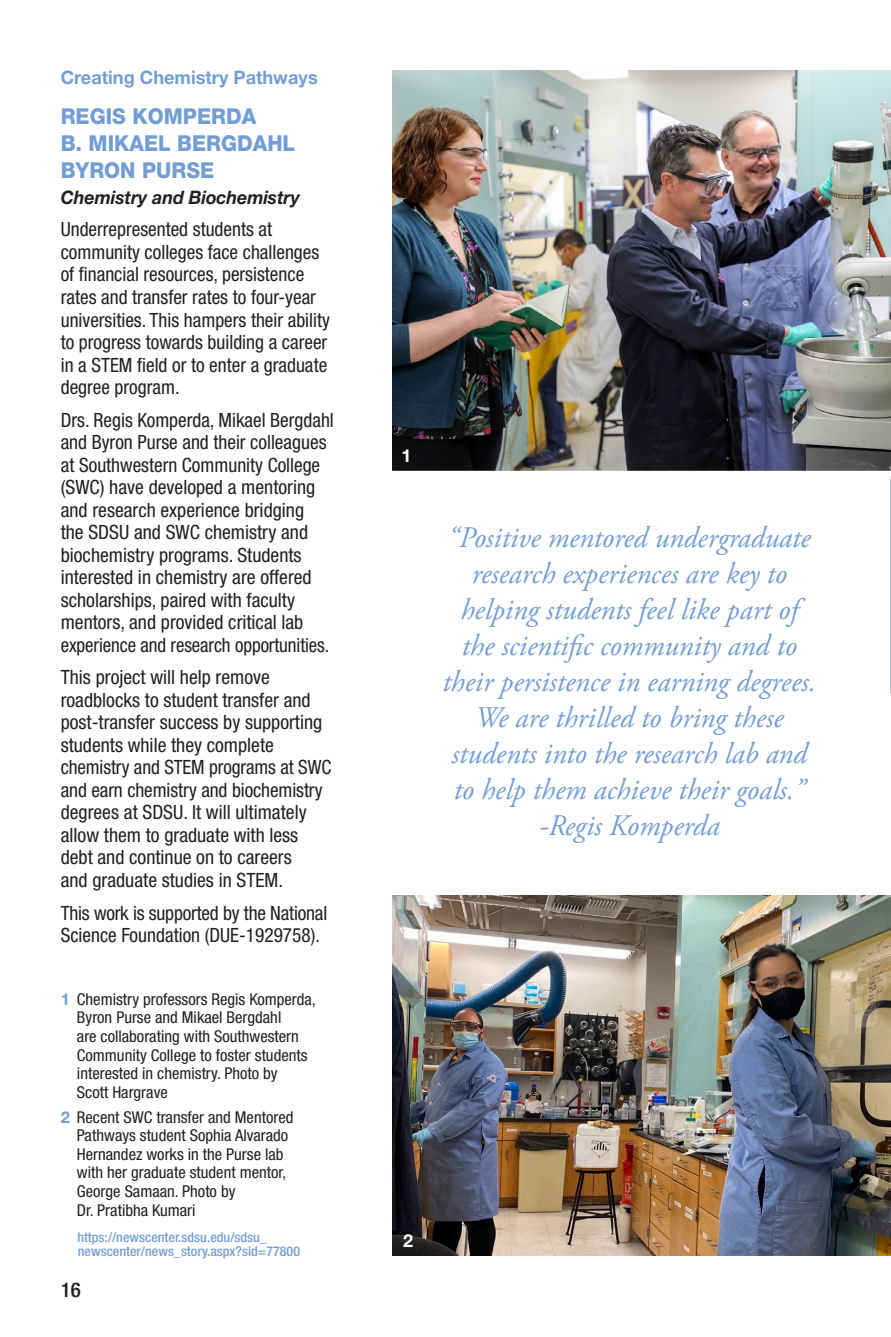
<style>
.page{position:relative;width:891px;height:1337px;background:#fff}
.page>*{position:absolute;margin:0;border:0;box-sizing:border-box;transform-origin:0 0}
.Quote_2018{font:italic 29.7px/36px "Adobe Garamond Pro";color:#739ed3;text-align:center}
.h2__Name{font:800 22.05px/27px "Helvetica Neue LT Std";color:#739ed3;scale:.94 1}
.t1{font:500 condensed 20.25px "Helvetica Neue LT Std";color:#231f20}
.p__Body_Text{font:condensed 19.8px/22.5px "Helvetica Neue LT Std";color:#231f20}
.h1__Eyebrow{font:700 18.45px "Helvetica Neue LT Std";color:#739ed3}
.h3__Field_of_Study{font:italic 700 18.45px "Helvetica Neue LT Std";letter-spacing:-.005em;color:#231f20;scale:.96 1}
.t2{font:700 18px "Helvetica Neue LT Std";color:#fff}
.p2_Captions{font:condensed 16.2px/18.7px "Helvetica Neue LT Std";color:#231f20}
.p5_websites{font:500 condensed 13.5px/13.5px "Helvetica Neue LT Std";color:#739ed3;scale:1.04 1}
.s1{font-weight:700;font-stretch:normal;color:#739ed3}
</style>
<div class="page">
<hr style="left:890px;top:71px;width:1px;height:622px;background:#a8bfe2">
<img style="left:393px;top:71px;width:498px;height:400px">
<img style="left:393px;top:895px;width:498px;height:361px">
<div style="left:377px;top:471px;width:514px;height:7px;background:#fff"></div>
<p class="h1__Eyebrow" style="left:61px;top:66px;width:259px">Creating Chemistry Pathways</p>
<p class="h2__Name" style="left:61px;top:103px;width:251px">REGIS KOMPERDA<br>B. MIKAEL BERGDAHL<br>BYRON PURSE</p>
<p class="h3__Field_of_Study" style="left:61px;top:186px;width:251px">Chemistry and Biochemistry</p>
<p class="p__Body_Text" style="left:61px;top:218px;width:271px">Underrepresented students at community colleges face challenges of financial resources, persistence rates and transfer rates to four-year universities. This hampers their ability to progress towards building a career in a STEM field or to enter a graduate degree program.</p>
<p class="p__Body_Text" style="left:61px;top:408px;width:275px">Drs. Regis Komperda, Mikael Bergdahl and Byron Purse and their colleagues at Southwestern Community College (SWC) have developed a mentoring and research experience bridging<br>the SDSU and SWC chemistry and biochemistry programs. Students interested in chemistry are offered scholarships, paired with faculty mentors, and provided critical lab experience and research opportunities.</p>
<p class="p__Body_Text" style="left:61px;top:666px;width:272px">This project will help remove roadblocks to student transfer and post-transfer success by supporting students while they complete chemistry and STEM programs at SWC and earn chemistry and biochemistry degrees at SDSU. It will ultimately allow them to graduate with less debt and continue on to careers<br>and graduate studies in STEM.</p>
<p class="p__Body_Text" style="left:61px;top:901px;width:268px">This work is supported by the National<br>Science Foundation (DUE-1929758).</p>
<p class="p2_Captions" style="left:77px;top:989px;width:240px;text-indent:-16px"><span class="s1">1</span> Chemistry professors Regis Komperda,<br>Byron Purse and Mikael Bergdahl<br>are collaborating with Southwestern<br>Community College to foster students interested in chemistry. Photo by<br>Scott Hargrave</p>
<p class="p2_Captions" style="left:77px;top:1107px;width:218px;text-indent:-16px"><span class="s1">2</span> Recent SWC transfer and Mentored<br>Pathways student Sophia Alvarado<br>Hernandez works in the Purse lab with her graduate student mentor,<br>George Samaan. Photo by<br>Dr. Pratibha Kumari</p>
<p class="p5_websites" style="left:77px;top:1230px;width:216px">https://newscenter.sdsu.edu/sdsu_ newscenter/news_story.aspx?sid=77800</p>
<p class="t1" style="left:61px;top:1277px;width:22px">16</p>
<p class="t2" style="left:402px;top:444px;width:12px">1</p>
<p class="Quote_2018" style="left:443px;top:520px;width:375px">“Positive mentored undergraduate research experiences are key to helping students feel like part of the scientific community and to their persistence in earning degrees.<br>We are thrilled to bring these students into the research lab and to help them achieve their goals.” -Regis Komperda</p>
<p class="t2" style="left:403px;top:1229px;width:12px">2</p>
</div>
